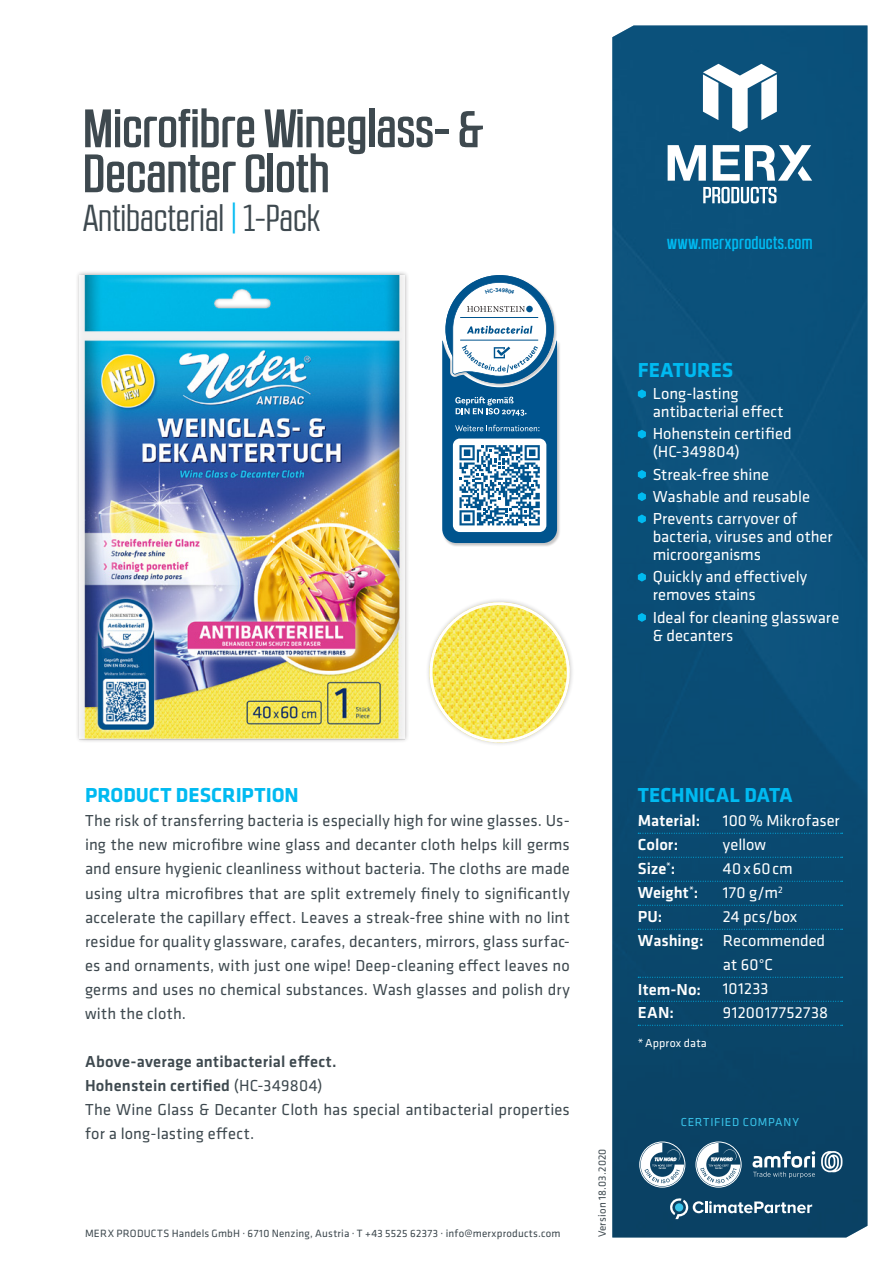
<style>
.page{position:relative;width:893px;height:1263px;background:#fff}
.page>*{position:absolute;margin:0;border:0;box-sizing:border-box;transform-origin:0 0}
.t1{font:500 54px/45px "RB No 2.1 a";color:#3e494f}
.t2{font:37.5px "RB No 2.1 a";color:#3e494f}
.t3{font:700 21px "Klavika";color:#00baf1}
.t4{font:500 18px "RB No 2.1 a";letter-spacing:.015em;color:#00baf1}
.t5{font:16.5px/24px "Klavika";letter-spacing:.01em;color:#3e494f;text-align:justify}
.t6{font:16.5px/18px "Klavika";color:#fff}
.t7{font:500 16.5px/24px "Klavika";letter-spacing:.015em;color:#3e494f}
.t8{font:500 16.5px "Klavika";color:#fff}
.t9{font:16.5px "Klavika";letter-spacing:.02em;color:#fff}
.t10{font:16.5px "Klavika";letter-spacing:.075em;color:#fff}
.t11{font:12px "Klavika";letter-spacing:.055em;color:#39c4ea}
.t12{font:12px "Klavika";letter-spacing:.015em;color:#fff}
.t13{font:10.95px "Klavika";letter-spacing:.02em;color:#3e494f}
.s1{color:#00baf1}
.s2{font-weight:400}
.s3{font-weight:500}
</style>
<div class="page">
<img style="left:612px;top:26px;width:255px;height:1211px">
<svg style="left:703px;top:64px;width:74px;height:68px"></svg>
<svg style="left:703px;top:187px;width:73px;height:16px"></svg>
<svg style="left:668px;top:145px;width:38px;height:36px"></svg>
<svg style="left:713px;top:145px;width:99px;height:36px"></svg>
<svg style="left:641px;top:1143px;width:43px;height:43px"></svg>
<div style="left:639px;top:1142px;width:46px;height:45px;border:1px solid #fff;border-radius:50%"></div>
<svg style="left:697px;top:1143px;width:43px;height:43px"></svg>
<svg style="left:821px;top:1151px;width:21px;height:21px"></svg>
<svg style="left:752px;top:1151px;width:63px;height:27px"></svg>
<svg style="left:669px;top:1197px;width:143px;height:22px;background:#416d88"></svg>
<div style="left:425px;top:597px;width:149px;height:150px;background:#231f20;opacity:.25"></div>
<img style="left:429px;top:602px;width:141px;height:140px;border-radius:70px">
<div style="left:429px;top:602px;width:141px;height:140px;border:3px solid #fff;border-radius:50%"></div>
<div style="left:75px;top:270px;width:334px;height:472px;background:#231f20;opacity:.4"></div>
<img style="left:80px;top:275px;width:325px;height:467px">
<svg style="left:638px;top:833px;width:205px;height:1px"></svg>
<svg style="left:638px;top:857px;width:205px;height:1px"></svg>
<svg style="left:638px;top:881px;width:205px;height:1px"></svg>
<svg style="left:638px;top:905px;width:205px;height:1px"></svg>
<svg style="left:638px;top:929px;width:205px;height:1px"></svg>
<svg style="left:638px;top:977px;width:205px;height:1px"></svg>
<svg style="left:638px;top:1001px;width:205px;height:1px"></svg>
<svg style="left:638px;top:1025px;width:205px;height:1px"></svg>
<svg style="left:638px;top:389px;width:8px;height:9px"></svg>
<svg style="left:638px;top:430px;width:8px;height:8px"></svg>
<svg style="left:638px;top:470px;width:8px;height:9px"></svg>
<svg style="left:638px;top:492px;width:8px;height:9px"></svg>
<svg style="left:638px;top:514px;width:8px;height:9px"></svg>
<svg style="left:638px;top:573px;width:8px;height:9px"></svg>
<svg style="left:638px;top:613px;width:8px;height:9px"></svg>
<div style="left:442px;top:275px;width:119px;height:272px;background:#231f20;opacity:.25"></div>
<div style="left:445px;top:275px;width:109px;height:108px;background:#00548e;border-radius:50%"></div>
<svg style="left:442px;top:282px;width:115px;height:261px"></svg>
<p class="t1" style="left:83px;top:106px;width:402px">Microfibre Wineglass- &amp;<br>Decanter Cloth</p>
<p class="t2" style="left:83px;top:197px;width:239px">Antibacterial <span class="s1">|</span> 1-Pack</p>
<p class="t4" style="left:667px;top:232px;width:147px">www.merxproducts.com</p>
<p class="t3" style="left:638px;top:355px;width:97px">FEATURES</p>
<p class="t6" style="left:653px;top:384px;width:132px">Long-lasting antibacterial effect</p>
<p class="t6" style="left:653px;top:424px;width:140px">Hohenstein certified (HC-349804)</p>
<p class="t6" style="left:653px;top:464px;width:118px">Streak-free shine</p>
<p class="t6" style="left:653px;top:487px;width:159px">Washable and reusable</p>
<p class="t6" style="left:653px;top:509px;width:181px">Prevents carryover of bacteria, viruses and other microorganisms</p>
<p class="t6" style="left:653px;top:567px;width:156px">Quickly and effectively removes stains</p>
<p class="t6" style="left:653px;top:608px;width:188px">Ideal for cleaning glassware &amp; decanters</p>
<p class="t3" style="left:85px;top:780px;width:215px">PRODUCT DESCRIPTION</p>
<p class="t5" style="left:85px;top:808px;width:486px">The risk of transferring bacteria is especially high for wine glasses. Us&shy;ing the new microfibre wine glass and decanter cloth helps kill germs and ensure hygienic cleanliness without bacteria. The cloths are made using ultra microfibres that are split extremely finely to significantly accelerate the capillary effect. Leaves a streak-free shine with no lint residue for quality glassware, carafes, decanters, mirrors, glass surfac&shy;es and ornaments, with just one wipe! Deep-cleaning effect leaves no germs and uses no chemical substances. Wash glasses and polish dry with the cloth.</p>
<p class="t7" style="left:85px;top:1049px;width:253px">Above-average antibacterial effect.<br>Hohenstein certified <span class="s2">(HC-349804)</span></p>
<p class="t5" style="left:85px;top:1096px;width:486px">The Wine Glass &amp; Decanter Cloth has special antibacterial properties for a long-lasting effect.</p>
<p class="t13" style="left:85px;top:1227px;width:477px">MERX PRODUCTS Handels GmbH · 6710 Nenzing, Austria · T +43 5525 62373 · info@merxproducts.com</p>
<p class="t13" style="left:595px;top:1237px;width:90px;rotate:-90deg">Version 18.03.2020</p>
<p class="t3" style="left:638px;top:780px;width:156px">TECHNICAL DATA</p>
<p class="t8" style="left:638px;top:810px;width:64px">Material:</p>
<p class="t6" style="left:723px;top:811px;width:118px">100% Mikrofaser</p>
<p class="t8" style="left:638px;top:834px;width:42px">Color:</p>
<p class="t6" style="left:723px;top:835px;width:45px">yellow</p>
<p class="t8" style="left:638px;top:858px;width:39px">Size<sup>*</sup>:</p>
<p class="t10" style="left:723px;top:858px;width:72px">40x60cm</p>
<p class="t8" style="left:638px;top:882px;width:62px">Weight<sup>*</sup>:</p>
<p class="t6" style="left:723px;top:883px;width:61px">170 g/m<sup>2</sup></p>
<p class="t8" style="left:638px;top:906px;width:26px">PU:</p>
<p class="t6" style="left:723px;top:907px;width:76px">24 pcs/box</p>
<p class="t6" style="left:723px;top:928px;width:104px;line-height:24px;text-indent:-85px"><span class="s3">Washing:</span> Recommended at 60°C</p>
<p class="t8" style="left:638px;top:978px;width:65px">Item-No:</p>
<p class="t6" style="left:723px;top:979px;width:47px">101233</p>
<p class="t8" style="left:638px;top:1002px;width:38px">EAN:</p>
<p class="t9" style="left:723px;top:1002px;width:107px">9120017752738</p>
<p class="t12" style="left:638px;top:1035px;width:71px">*Approx data</p>
<p class="t11" style="left:681px;top:1114px;width:120px">CERTIFIED COMPANY</p>
</div>
